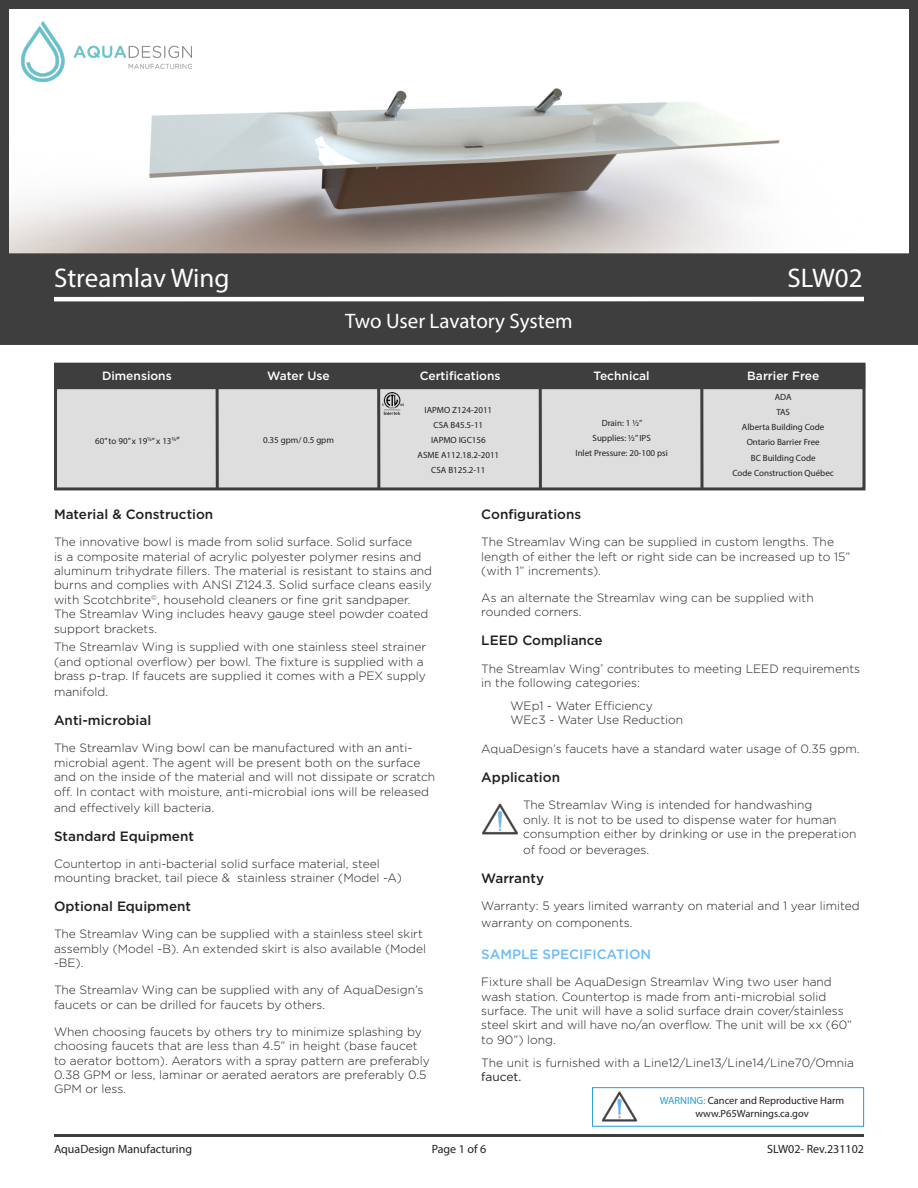
<style>
.page{position:relative;width:918px;height:1188px;background:#fff}
.page>*{position:absolute;margin:0;border:0;box-sizing:border-box;transform-origin:0 0}
.t1{font:27px "Myriad Pro";color:#fff}
.t2{font:21px "Myriad Pro";letter-spacing:-.005em;color:#fff}
.t3{font:500 13.5px "Gotham";color:#231f20}
.t4{font:500 13.5px "Gotham";color:#6fbcf7}
.t5{font:300 12px/14.4px "Gotham";color:#231f20}
.t6{font:500 12px "Gotham";color:#fff}
.t7{font:12px "Myriad Pro";color:#231f20}
.t8{font:10.5px "Myriad Pro";color:#231f20}
.t9{font:9px "Myriad Pro";color:#231f20}
.s1{font-size:10.5px}
.s2{font-weight:400}
.s3{color:#239cd8}
</style>
<div class="page">
<img style="left:10px;top:46px;width:770px;height:206px">
<div style="left:0;top:0;width:918px;height:262px;border:9px solid #3e3e3f"></div>
<div style="left:0;top:256px;width:918px;height:89px;background:#3e3e3f"></div>
<hr style="left:54px;top:297px;width:810px;height:4px;background:#fff">
<hr style="left:54px;top:1134px;width:810px;height:3px;background:#3e3e3f">
<img style="left:21px;top:21px;width:170px;height:61px">
<img style="left:482px;top:803px;width:36px;height:32px">
<img style="left:601px;top:1091px;width:37px;height:31px">
<div style="left:592px;top:1087px;width:272px;height:40px;border:1px solid #239cd8"></div>
<div style="left:54px;top:364px;width:812px;height:125px;background:#dedede;border:3px solid #3e3e3f"></div>
<hr style="left:216px;top:364px;width:3px;height:125px;background:#3e3e3f">
<hr style="left:539px;top:364px;width:3px;height:126px;background:#3e3e3f">
<svg style="left:700px;top:389px;width:4px;height:101px"></svg>
<hr style="left:377px;top:364px;width:3px;height:125px;background:#3e3e3f">
<div style="left:54px;top:364px;width:811px;height:25px;background:#3e3e3f"></div>
<img style="left:383px;top:392px;width:21px;height:23px">
<h1 class="t1" style="left:54px;top:262px;width:177px">Streamlav Wing</h1>
<h1 class="t1" style="left:788px;top:262px;width:77px">SLW02</h1>
<h2 class="t2" style="left:345px;top:308px;width:229px">Two User Lavatory System</h2>
<p class="t6" style="left:102px;top:368px;width:71px">Dimensions</p>
<p class="t6" style="left:267px;top:368px;width:64px">Water Use</p>
<p class="t6" style="left:420px;top:368px;width:82px">Certifications</p>
<p class="t6" style="left:594px;top:368px;width:58px">Technical</p>
<p class="t6" style="left:747px;top:368px;width:73px">Barrier Free</p>
<p class="t9" style="left:775px;top:392px;width:18px">ADA</p>
<p class="t9" style="left:776px;top:407px;width:15px">TAS</p>
<p class="t9" style="left:742px;top:422px;width:84px">Alberta Building Code</p>
<p class="t9" style="left:747px;top:437px;width:75px">Ontario Barrier Free</p>
<p class="t9" style="left:751px;top:452px;width:66px">BC Building Code</p>
<p class="t9" style="left:732px;top:467px;width:103px">Code Construction Québec</p>
<p class="t9" style="left:425px;top:405px;width:69px">IAPMO Z124-2011</p>
<p class="t9" style="left:434px;top:420px;width:51px">CSA B45.5-11</p>
<p class="t9" style="left:431px;top:435px;width:56px">IAPMO IGC156</p>
<p class="t9" style="left:418px;top:450px;width:83px">ASME A112.18.2-2011</p>
<p class="t9" style="left:431px;top:465px;width:56px">CSA B125.2-11</p>
<p class="t9" style="left:602px;top:418px;width:42px">Drain: 1 1/2”</p>
<p class="t9" style="left:593px;top:433px;width:60px">Supplies: 1/2” IPS</p>
<p class="t9" style="left:575px;top:448px;width:94px">Inlet Pressure: 20-100 psi</p>
<p class="t9" style="left:95px;top:436px;width:86px">60” to 90” x 19<sup>1/4</sup>” x 13<sup>3/4</sup><span class="s1">”</span></p>
<p class="t9" style="left:263px;top:434px;width:72px">0.35 gpm/ 0.5 gpm</p>
<p class="t3" style="left:54px;top:505px;width:161px">Material &amp; Construction</p>
<p class="t5" style="left:54px;top:534px;width:380px">The innovative bowl is made from solid surface. Solid surface<br>is a composite material of acrylic polyester polymer resins and aluminum trihydrate fillers. The material is resistant to stains and burns and complies with ANSI Z124.3. Solid surface cleans easily with Scotchbrite<sup>©</sup>, household cleaners or fine grit sandpaper.<br>The Streamlav Wing includes heavy gauge steel powder coated support brackets.</p>
<p class="t5" style="left:54px;top:639px;width:374px">The Streamlav Wing is supplied with one stainless steel strainer (and optional overflow) per bowl. The fixture is supplied with a brass p-trap. If faucets are supplied it comes with a PEX supply</p>
<p class="t5" style="left:54px;top:684px;width:56px">manifold.</p>
<p class="t3" style="left:54px;top:712px;width:99px">Anti-microbial</p>
<p class="t5" style="left:54px;top:741px;width:383px">The Streamlav Wing bowl can be manufactured with an anti&shy;microbial agent. The agent will be present both on the surface and on the inside of the material and will not dissipate or scratch off. In contact with moisture, anti-microbial ions will be released</p>
<p class="t5" style="left:54px;top:800px;width:162px">and effectively kill bacteria.</p>
<p class="t3" style="left:54px;top:827px;width:142px">Standard Equipment</p>
<p class="t5" style="left:54px;top:856px;width:350px">Countertop in anti-bacterial solid surface material, steel mounting bracket, tail piece &amp; stainless strainer (Model -A)</p>
<p class="t3" style="left:54px;top:898px;width:139px">Optional Equipment</p>
<p class="t5" style="left:54px;top:927px;width:374px">The Streamlav Wing can be supplied with a stainless steel skirt assembly (Model -B). An extended skirt is also available (Model -BE).</p>
<p class="t5" style="left:54px;top:983px;width:371px">The Streamlav Wing can be supplied with any of AquaDesign’s faucets or can be drilled for faucets by others.</p>
<p class="t5" style="left:54px;top:1024px;width:377px">When choosing faucets by others try to minimize splashing by choosing faucets that are less than 4.5” in height (base faucet to aerator bottom). Aerators with a spray pattern are preferably 0.38 GPM or less, laminar or aerated aerators are preferably 0.5<br>GPM or less.</p>
<p class="t3" style="left:481px;top:505px;width:101px">Configurations</p>
<p class="t5" style="left:481px;top:534px;width:371px">The Streamlav Wing can be supplied in custom lengths. The length of either the left or right side can be increased up to 15” (with 1” increments).</p>
<p class="t5" style="left:481px;top:590px;width:334px">As an alternate the Streamlav wing can be supplied with rounded corners.</p>
<p class="t3" style="left:481px;top:632px;width:123px">LEED Compliance</p>
<p class="t5" style="left:481px;top:661px;width:380px">The Streamlav Wing<sup>®</sup> contributes to meeting LEED requirements in the following categories:</p>
<p class="t5" style="left:510px;top:698px;width:144px">WEp1 - Water Efficiency</p>
<p class="t5" style="left:510px;top:713px;width:174px">WEc3 - Water Use Reduction</p>
<p class="t5" style="left:481px;top:742px;width:380px">AquaDesign’s faucets have a standard water usage of 0.35 gpm.</p>
<p class="t3" style="left:481px;top:769px;width:80px">Application</p>
<p class="t5" style="left:523px;top:798px;width:335px">The Streamlav Wing is intended for handwashing<br>only. It is not to be used to dispense water for human consumption either by drinking or use in the preperation</p>
<p class="t5" style="left:523px;top:843px;width:128px">of food or beverages.</p>
<p class="t3" style="left:481px;top:870px;width:64px">Warranty</p>
<p class="t5" style="left:481px;top:898px;width:380px;line-height:16.2px">Warranty: 5 years limited warranty on material and 1 year limited warranty on components.</p>
<p class="t4" style="left:481px;top:945px;width:171px">SAMPLE SPECIFICATION</p>
<p class="t5" style="left:481px;top:974px;width:372px">Fixture shall be AquaDesign Streamlav Wing two user hand wash station. Countertop is made from anti-microbial solid surface. The unit will have a solid surface drain cover/stainless steel skirt and will have no/an overflow. The unit will be xx (60” to 90”) long.</p>
<p class="t5" style="left:481px;top:1055px;width:374px">The unit is furnished with a Line12/Line13/Line14/Line70/Omnia <span class="s2">faucet.</span></p>
<p class="t8" style="left:660px;top:1094px;width:186px"><span class="s3">WARNING:</span> Cancer and Reproductive Harm</p>
<p class="t8" style="left:695px;top:1107px;width:115px">www.P65Warnings.ca.gov</p>
<p class="t7" style="left:54px;top:1141px;width:140px">AquaDesign Manufacturing</p>
<p class="t7" style="left:432px;top:1141px;width:56px">Page 1 of 6</p>
<p class="t7" style="left:767px;top:1142px;width:98px">SLW02- Rev.231102</p>
</div>
